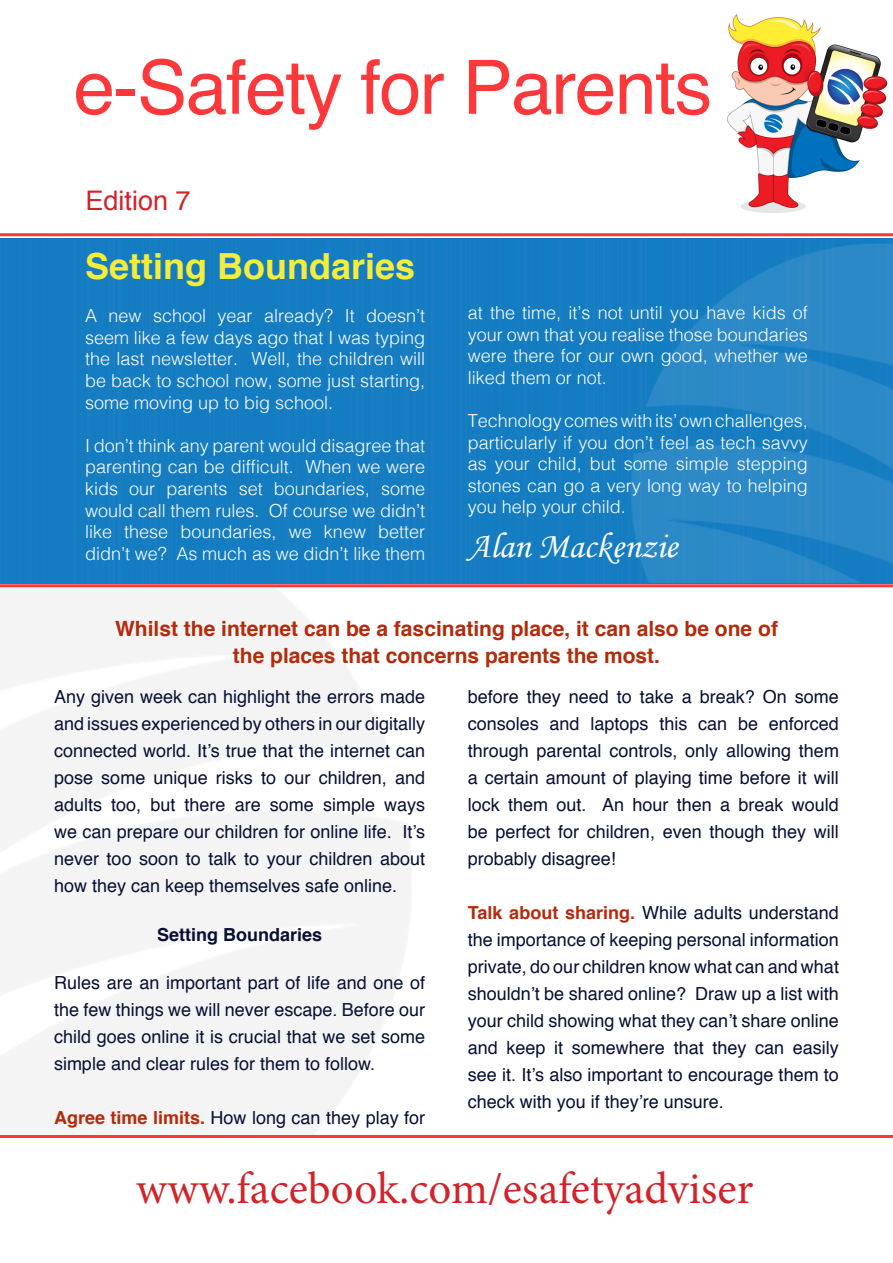
<style>
.page{position:relative;width:893px;height:1263px;background:#fff}
.page>*{position:absolute;margin:0;border:0;box-sizing:border-box;transform-origin:0 0}
.t1{font:75px "Helvetica";letter-spacing:-.02em;color:#fc383a}
.t2{font:45px "Minion Pro";color:#d1232a}
.t3{font:700 36px "Helvetica";color:#f4ed3b}
.t4{font:36px "Monotype Corsiva";color:#fff}
.t5{font:27px "Helvetica";color:#d1232a}
.t6{font:700 21px "Helvetica";color:#b32b0b}
.t7{font:18px/27px "Helvetica";color:#071034;text-align:justify}
.t8{font:300 18px/21.6px "Helvetica";color:#fff;text-align:justify}
.t9{font:700 18px "Helvetica";color:#071034}
.s1{font-weight:700;color:#b32b0b}
</style>
<div class="page">
<img style="left:0;top:583px;width:893px;height:552px">
<div style="left:0;top:238px;width:893px;height:345px;background:#147dc2"></div>
<hr style="left:0;top:584px;width:893px;height:3px;background:#fc383a">
<hr style="left:0;top:233px;width:893px;height:3px;background:#fc383a">
<hr style="left:0;top:1135px;width:893px;height:3px;background:#fc383a">
<img style="left:167px;top:238px;width:726px;height:344px">
<img style="left:727px;top:14px;width:161px;height:199px">
<p class="t1" style="left:73px;top:30px;width:640px">e-Safety for Parents</p>
<p class="t5" style="left:85px;top:180px;width:107px">Edition 7</p>
<p class="t3" style="left:85px;top:237px;width:332px">Setting Boundaries</p>
<p class="t8" style="left:85px;top:304px;width:342px">A new school year already? It doesn’t seem like a few days ago that I was typing the last newsletter. Well, the children will be back to school now, some just starting, some moving up to big school.</p>
<p class="t8" style="left:85px;top:433px;width:342px">I don’t think any parent would disagree that parenting can be difficult. When we were kids our parents set boundaries, some would call them rules. Of course we didn’t like these boundaries, we knew better didn’t we? As much as we didn’t like them</p>
<p class="t8" style="left:468px;top:300px;width:342px">at the time, it’s not until you have kids of your own that you realise those boundaries were there for our own good, whether we liked them or not.</p>
<p class="t8" style="left:468px;top:408px;width:342px">Technology comes with its’ own challenges, particularly if you don’t feel as tech savvy as your child, but some simple stepping stones can go a very long way to helping you help your child.</p>
<p class="t4" style="left:468px;top:524px;width:211px">Alan Mackenzie</p>
<p class="t6" style="left:115px;top:612px;width:664px">Whilst the internet can be a fascinating place, it can also be one of</p>
<p class="t6" style="left:233px;top:639px;width:429px">the places that concerns parents the most.</p>
<p class="t7" style="left:54px;top:684px;width:373px">Any given week can highlight the errors made and issues experienced by others in our digitally connected world. It’s true that the internet can pose some unique risks to our children, and adults too, but there are some simple ways we can prepare our children for online life. It’s never too soon to talk to your children about how they can keep themselves safe online.</p>
<p class="t9" style="left:157px;top:920px;width:167px">Setting Boundaries</p>
<p class="t7" style="left:54px;top:970px;width:373px">Rules are an important part of life and one of the few things we will never escape. Before our child goes online it is crucial that we set some simple and clear rules for them to follow.</p>
<p class="t7" style="left:54px;top:1105px;width:373px"><span class="s1">Agree time limits.</span> How long can they play for</p>
<p class="t7" style="left:468px;top:684px;width:373px">before they need to take a break? On some consoles and laptops this can be enforced through parental controls, only allowing them a certain amount of playing time before it will lock them out. An hour then a break would be perfect for children, even though they will probably disagree!</p>
<p class="t7" style="left:468px;top:900px;width:373px"><span class="s1">Talk about sharing.</span> While adults understand the importance of keeping personal information private, do our children know what can and what shouldn’t be shared online? Draw up a list with your child showing what they can’t share online and keep it somewhere that they can easily see it. It’s also important to encourage them to check with you if they’re unsure.</p>
<p class="t2" style="left:136px;top:1158px;width:619px">www.facebook.com/esafetyadviser</p>
</div>
